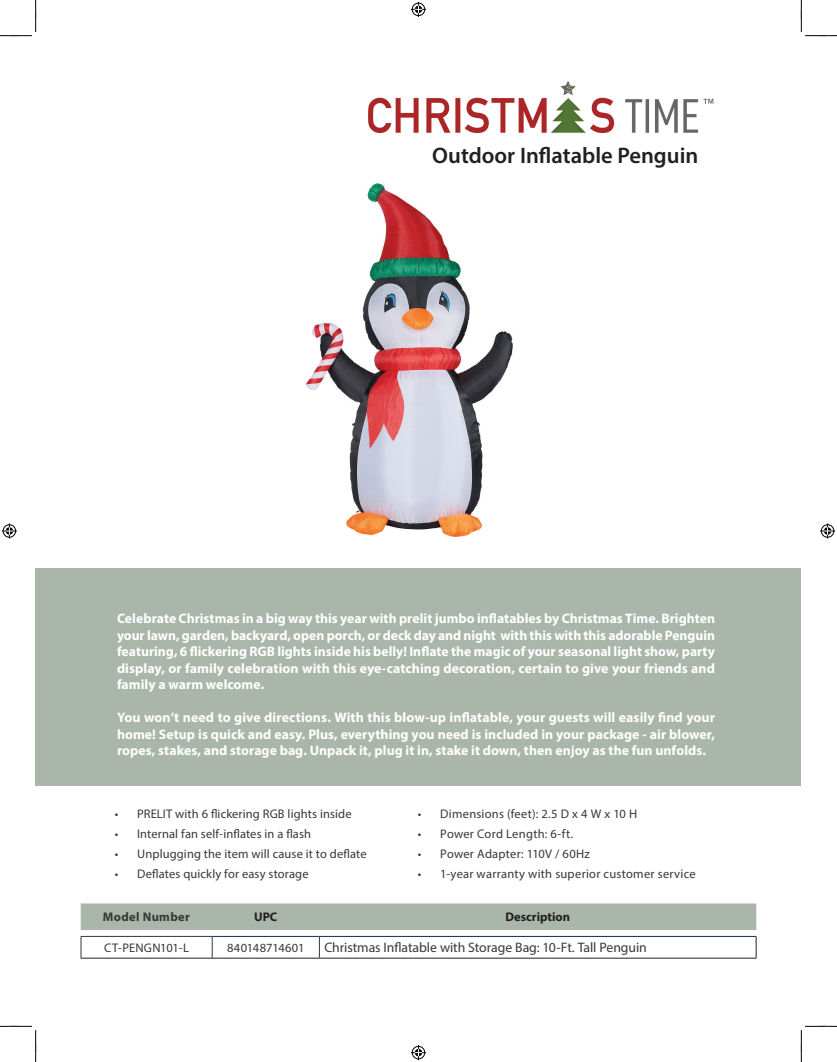
<style>
.page{position:relative;width:837px;height:1062px;background:#fff}
.page>*{position:absolute;margin:0;border:0;box-sizing:border-box;transform-origin:0 0}
.t1{font:600 22.5px "Myriad Pro";color:#231f20}
.New_Justification{font:700 13.75px/16.5px "Myriad Pro";color:#fff;text-align:justify}
.New_Justification-2{font:13.75px "Myriad Pro";letter-spacing:-.005em;color:#373837}
.New_Justification-3{font:12.5px "Myriad Pro";letter-spacing:.01em;color:#373837}
.t2{font:700 12.5px "Myriad Pro";color:#231f20}
.New_Justification-4{font:700 12.5px "Myriad Pro";letter-spacing:.03em;color:#373837}
</style>
<div class="page">
<div style="left:36px;top:568px;width:765px;height:217px;background:#aab6aa"></div>
<img style="left:306px;top:183px;width:207px;height:354px">
<img style="left:368px;top:82px;width:346px;height:50px">
<svg style="left:212px;top:936px;width:1px;height:21px"></svg>
<svg style="left:319px;top:936px;width:1px;height:21px"></svg>
<svg style="left:755px;top:936px;width:1px;height:21px"></svg>
<hr style="left:81px;top:935px;width:131px;height:1px;background:#373837">
<svg style="left:81px;top:936px;width:1px;height:21px"></svg>
<hr style="left:212px;top:935px;width:107px;height:1px;background:#0e323f">
<hr style="left:319px;top:935px;width:437px;height:1px;background:#0e323f">
<hr style="left:81px;top:957px;width:131px;height:1px;background:#231f20">
<hr style="left:212px;top:957px;width:107px;height:1px;background:#231f20">
<hr style="left:319px;top:957px;width:437px;height:1px;background:#231f20">
<div style="left:81px;top:903px;width:675px;height:26px;background:#aab6aa"></div>
<svg style="left:0;top:0;width:36px;height:36px"></svg>
<svg style="left:0;top:1025px;width:36px;height:36px"></svg>
<svg style="left:800px;top:0;width:36px;height:36px"></svg>
<svg style="left:800px;top:1025px;width:36px;height:36px"></svg>
<svg style="left:411px;top:2px;width:15px;height:15px"></svg>
<svg style="left:411px;top:1045px;width:15px;height:14px"></svg>
<svg style="left:2px;top:523px;width:15px;height:15px"></svg>
<svg style="left:820px;top:523px;width:14px;height:15px"></svg>
<p class="t1" style="left:432px;top:141px;width:267px">Outdoor Inflatable Penguin</p>
<p class="New_Justification" style="left:117px;top:609px;width:599px">Celebrate Christmas in a big way this year with prelit jumbo inflatables by Christmas Time. Brighten your lawn, garden, backyard, open porch, or deck day and night with this with this adorable Penguin featuring, 6 flickering RGB lights inside his belly! Inflate the magic of your seasonal light show, party display, or family celebration with this eye-catching decoration, certain to give your friends and family a warm welcome.</p>
<p class="New_Justification" style="left:117px;top:708px;width:599px">You won’t need to give directions. With this blow-up inflatable, your guests will easily find your home! Setup is quick and easy. Plus, everything you need is included in your package - air blower, ropes, stakes, and storage bag. Unpack it, plug it in, stake it down, then enjoy as the fun unfolds.</p>
<p class="New_Justification-3" style="left:115px;top:806px;width:238px">• PRELIT with 6 flickering RGB lights inside</p>
<p class="New_Justification-3" style="left:115px;top:826px;width:198px">• Internal fan self-inflates in a flash</p>
<p class="New_Justification-3" style="left:115px;top:846px;width:253px">• Unplugging the item will cause it to deflate</p>
<p class="New_Justification-3" style="left:115px;top:866px;width:195px">• Deflates quickly for easy storage</p>
<p class="New_Justification-3" style="left:417px;top:806px;width:221px">• Dimensions (feet): 2.5 D x 4 W x 10 H</p>
<p class="New_Justification-3" style="left:417px;top:826px;width:157px">• Power Cord Length: 6-ft.</p>
<p class="New_Justification-3" style="left:417px;top:846px;width:173px">• Power Adapter: 110V / 60Hz</p>
<p class="New_Justification-3" style="left:417px;top:866px;width:279px">• 1-year warranty with superior customer service</p>
<p class="New_Justification-4" style="left:103px;top:908px;width:88px">Model Number</p>
<p class="t2" style="left:254px;top:908px;width:25px">UPC</p>
<p class="t2" style="left:505px;top:908px;width:66px">Description</p>
<p class="New_Justification-3" style="left:104px;top:939px;width:86px">CT-PENGN101-L</p>
<p class="New_Justification-3" style="left:227px;top:939px;width:79px">840148714601</p>
<p class="New_Justification-2" style="left:324px;top:939px;width:324px">Christmas Inflatable with Storage Bag: 10-Ft. Tall Penguin</p>
</div>
